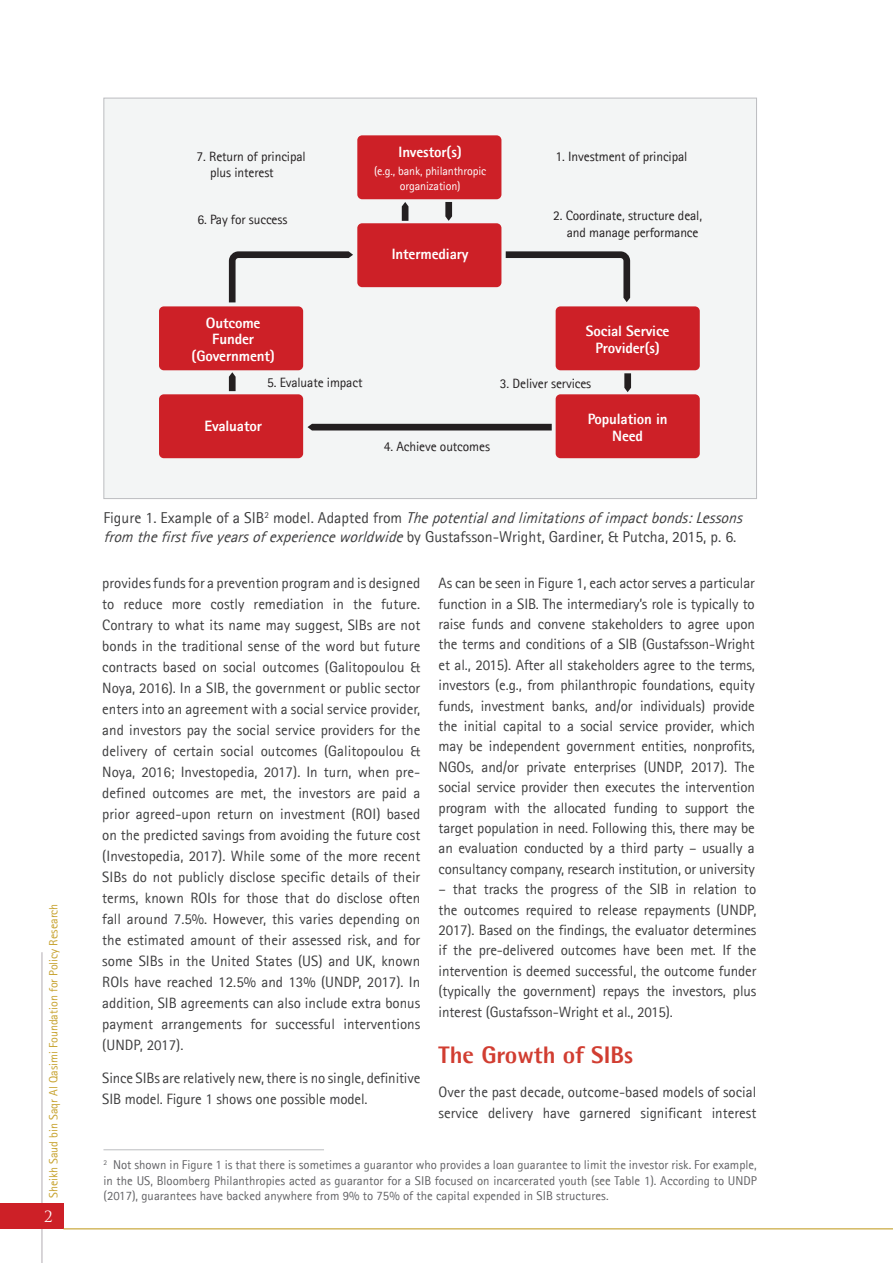
<style>
.page{position:relative;width:893px;height:1263px;background:#fff}
.page>*{position:absolute;margin:0;border:0;box-sizing:border-box;transform-origin:0 0}
.t1{font:800 24px "Agfa Rotis Semisans";color:#d13d31}
.t2{font:italic 15.75px/18.9px "Agfa Rotis Sans Serif";color:#3e3e3f}
.t3{font:15px/21px "Agfa Rotis Sans Serif";letter-spacing:-.01em;color:#3e3e3f;text-align:justify}
.t4{font:800 15px/16.5px "Agfa Rotis Sans Serif";letter-spacing:-.01em;color:#fff;text-align:center}
.t5{font:15px "Trajan Pro";color:#fff}
.t6{font:13.5px/16.2px "Agfa Rotis Sans Serif";letter-spacing:-.01em;color:#231f20;text-align:right}
.t7{font:12.75px/15.3px "Agfa Rotis Sans Serif";color:#636366;text-align:justify}
.t8{font:12px "Agfa Rotis Sans Serif";color:#c6a12c}
.t9{font:12px/14.4px "Agfa Rotis Sans Serif";letter-spacing:-.01em;color:#fff;text-align:center}
.s1{font-style:normal}
</style>
<div class="page">
<hr style="left:41px;top:952px;width:2px;height:311px;background:#bbb5bb">
<div style="left:0;top:1203px;width:63px;height:26px;background:#cd2027"></div>
<hr style="left:63px;top:1228px;width:830px;height:1px;background:#c5a12e">
<div style="left:103px;top:98px;width:654px;height:401px;background:#f3f5f5;border:1px solid #bcbdc0"></div>
<div style="left:556px;top:306px;width:144px;height:64px;background:#cd2027;border-radius:5px"></div>
<div style="left:159px;top:306px;width:144px;height:64px;background:#cd2027;border-radius:5px"></div>
<div style="left:357px;top:135px;width:144px;height:64px;background:#cd2027;border-radius:5px"></div>
<div style="left:556px;top:394px;width:144px;height:64px;background:#cd2027;border-radius:5px"></div>
<div style="left:159px;top:394px;width:144px;height:64px;background:#cd2027;border-radius:5px"></div>
<div style="left:357px;top:223px;width:144px;height:64px;background:#cd2027;border-radius:5px"></div>
<svg style="left:506px;top:251px;width:124px;height:51px"></svg>
<svg style="left:229px;top:251px;width:124px;height:51px"></svg>
<svg style="left:402px;top:202px;width:6px;height:19px"></svg>
<svg style="left:229px;top:372px;width:7px;height:19px"></svg>
<svg style="left:307px;top:424px;width:245px;height:6px"></svg>
<svg style="left:624px;top:373px;width:7px;height:19px"></svg>
<svg style="left:445px;top:202px;width:7px;height:19px"></svg>
<hr style="left:103px;top:1149px;width:221px;height:1px;background:#bcbdc0">
<p class="t8" style="left:46px;top:1198px;width:296px;rotate:-90deg">Sheikh Saud bin Saqr Al Qasimi Foundation for Policy Research</p>
<p class="t5" style="left:44px;top:1207px;width:10px">2</p>
<p class="t6" style="left:210px;top:148px;width:97px;text-align:left;text-indent:-14px">7. Return of principal plus interest</p>
<p class="t4" style="left:399px;top:143px;width:65px">Investor(s)</p>
<p class="t9" style="left:374px;top:164px;width:114px">(e.g., bank, philanthropic organization)</p>
<p class="t6" style="left:197px;top:211px;width:91px">6. Pay for success</p>
<p class="t4" style="left:392px;top:245px;width:78px">Intermediary</p>
<p class="t6" style="left:556px;top:148px;width:133px">1. Investment of principal</p>
<p class="t6" style="left:553px;top:208px;width:151px">2. Coordinate, structure deal, and manage performance</p>
<p class="t4" style="left:192px;top:314px;width:85px">Outcome<br>Funder (Government)</p>
<p class="t6" style="left:267px;top:374px;width:97px">5. Evaluate impact</p>
<p class="t4" style="left:204px;top:417px;width:59px">Evaluator</p>
<p class="t6" style="left:384px;top:438px;width:108px">4. Achieve outcomes</p>
<p class="t4" style="left:586px;top:323px;width:85px">Social Service<br>Provider(s)</p>
<p class="t6" style="left:500px;top:375px;width:93px">3. Deliver services</p>
<p class="t4" style="left:588px;top:411px;width:81px">Population in<br>Need</p>
<p class="t2" style="left:103px;top:508px;width:645px"><span class="s1">F i g u r e 1 . E x a m p l e o f a S I B</span> <sup>2</sup> <span class="s1">m o d e l . A d a p t e d f r o m</span> Thepotentialandlimitationsofimpactbonds:Lessons from thefirstfiveyearsofexperienceworldwide<span class="s1">by Gustafsson-Wright, Gardiner, &amp; Putcha, 2015, p. 6.</span></p>
<p class="t3" style="left:102px;top:572px;width:320px">provides funds for a prevention program and is designed to reduce more costly remediation in the future.<br>Contrary to what its name may suggest, SIBs are not bonds in the traditional sense of the word but future contracts based on social outcomes (Galitopoulou &amp; Noya, 2016). In a SIB, the government or public sector enters into an agreement with a social service provider, and investors pay the social service providers for the delivery of certain social outcomes (Galitopoulou &amp; Noya, 2016; Investopedia, 2017). In turn, when pre&shy;defined outcomes are met, the investors are paid a prior agreed-upon return on investment (ROI) based on the predicted savings from avoiding the future cost (Investopedia, 2017). While some of the more recent SIBs do not publicly disclose specific details of their terms, known ROIs for those that do disclose often fall around 7.5%. However, this varies depending on the estimated amount of their assessed risk, and for some SIBs in the United States (US) and UK, known ROIs have reached 12.5% and 13% (UNDP, 2017). In addition, SIB agreements can also include extra bonus payment arrangements for successful interventions (UNDP, 2017).</p>
<p class="t3" style="left:102px;top:1068px;width:320px;line-height:20.4px">Since SIBs are relatively new, there is no single, definitive<br>SIB model. Figure 1 shows one possible model.</p>
<p class="t3" style="left:439px;top:573px;width:318px;line-height:20.4px">As can be seen in Figure 1, each actor serves a particular function in a SIB. The intermediary’s role is typically to raise funds and convene stakeholders to agree upon the terms and conditions of a SIB (Gustafsson-Wright et al., 2015). After all stakeholders agree to the terms, investors (e.g., from philanthropic foundations, equity funds, investment banks, and/or individuals) provide the initial capital to a social service provider, which may be independent government entities, nonprofits, NGOs, and/or private enterprises (UNDP, 2017). The social service provider then executes the intervention program with the allocated funding to support the target population in need. Following this, there may be an evaluation conducted by a third party – usually a consultancy company, research institution, or university</p>
<p class="t3" style="left:439px;top:879px;width:319px;line-height:20.4px">– that tracks the progress of the SIB in relation to the outcomes required to release repayments (UNDP, 2017). Based on the findings, the evaluator determines if the pre-delivered outcomes have been met. If the intervention is deemed successful, the outcome funder (typically the government) repays the investors, plus interest (Gustafsson-Wright et al., 2015).</p>
<h1 class="t1" style="left:439px;top:1040px;width:196px">The Growth of SIBs</h1>
<p class="t3" style="left:439px;top:1081px;width:319px">Over the past decade, outcome-based models of social service delivery have garnered significant interest</p>
<p class="t7" style="left:103px;top:1157px;width:655px"><sup>2</sup> Not shown in Figure 1 is that there is sometimes a guarantor who provides a loan guarantee to limit the investor risk. For example, in the US, Bloomberg Philanthropies acted as guarantor for a SIB focused on incarcerated youth (see Table 1). According to UNDP (2017), guarantees have backed anywhere from 9% to 75% of the capital expended in SIB structures.</p>
</div>
